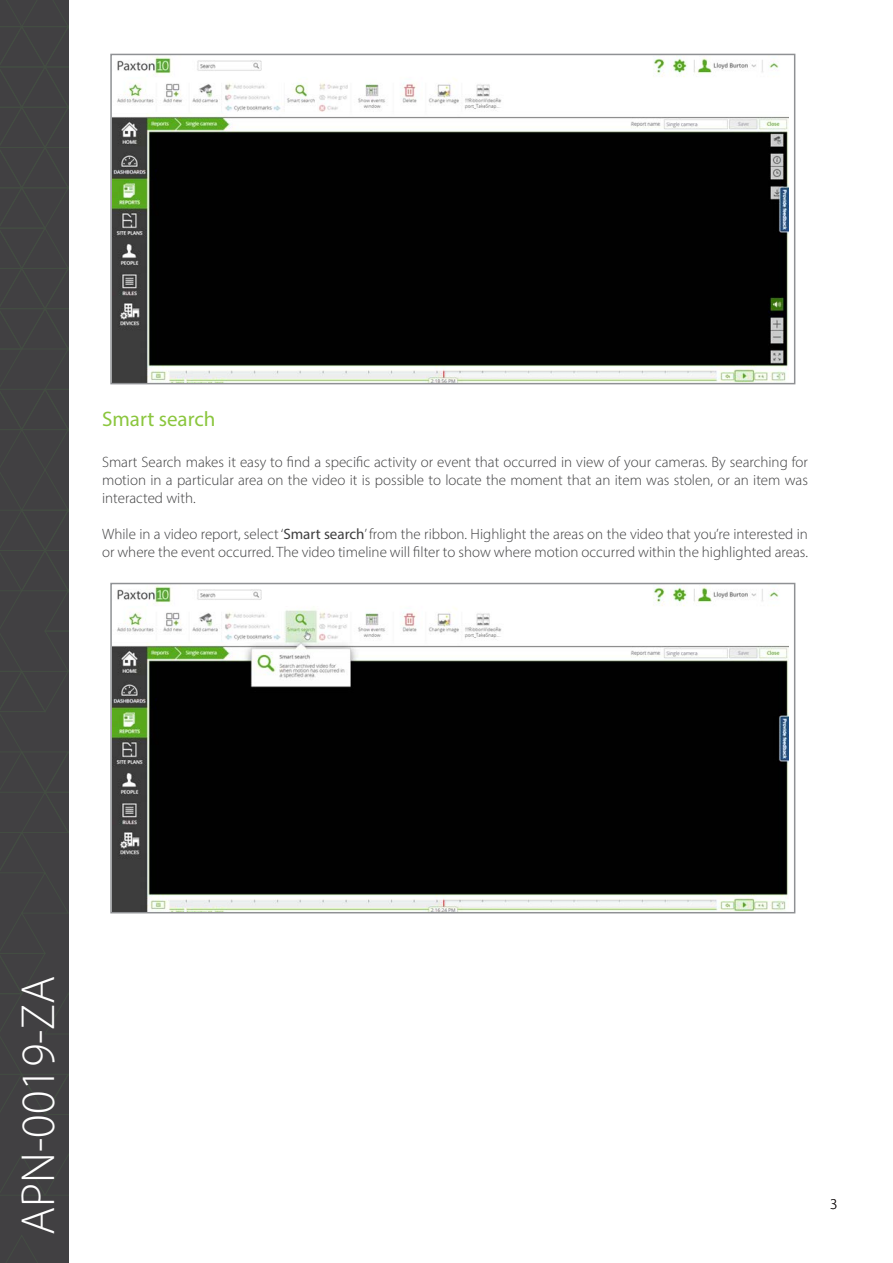
<style>
.page{position:relative;width:893px;height:1263px;background:#fff}
.page>*{position:absolute;margin:0;border:0;box-sizing:border-box;transform-origin:0 0}
.t1{font:300 48px "Myriad Pro";color:#fff}
.t2{font:21px "Myriad Pro";color:#8bc63e}
.t3{font:300 15px/18px "Myriad Pro";color:#3e3e3f;text-align:justify}
.t4{font:300 15px "Myriad Pro";color:#231f20}
.s1{font-weight:400}
</style>
<div class="page">
<div style="left:0;top:0;width:69px;height:1263px;background:#414042"></div>
<svg style="left:7px;top:1235px;width:31px;height:28px"></svg>
<svg style="left:0;top:0;width:68px;height:1196px"></svg>
<img style="left:113px;top:57px;width:675px;height:324px">
<div style="left:110px;top:54px;width:685px;height:330px;border:2px solid #8f9194"></div>
<img style="left:113px;top:586px;width:675px;height:324px">
<div style="left:110px;top:583px;width:685px;height:330px;border:2px solid #8f9194"></div>
<p class="t2" style="left:102px;top:406px;width:115px">Smart search</p>
<p class="t3" style="left:102px;top:453px;width:707px">Smart Search makes it easy to find a specific activity or event that occurred in view of your cameras. By searching for motion in a particular area on the video it is possible to locate the moment that an item was stolen, or an item was interacted with.</p>
<p class="t3" style="left:102px;top:525px;width:707px">While in a video report, select ‘<span class="s1">Smart search</span>’ from the ribbon. Highlight the areas on the video that you’re interested in or where the event occurred. The video timeline will filter to show where motion occurred within the highlighted areas.</p>
<h1 class="t1" style="left:9px;top:1235px;width:260px;rotate:-90deg">APN-0019-ZA</h1>
<p class="t4" style="left:830px;top:1195px;width:9px">3</p>
</div>
